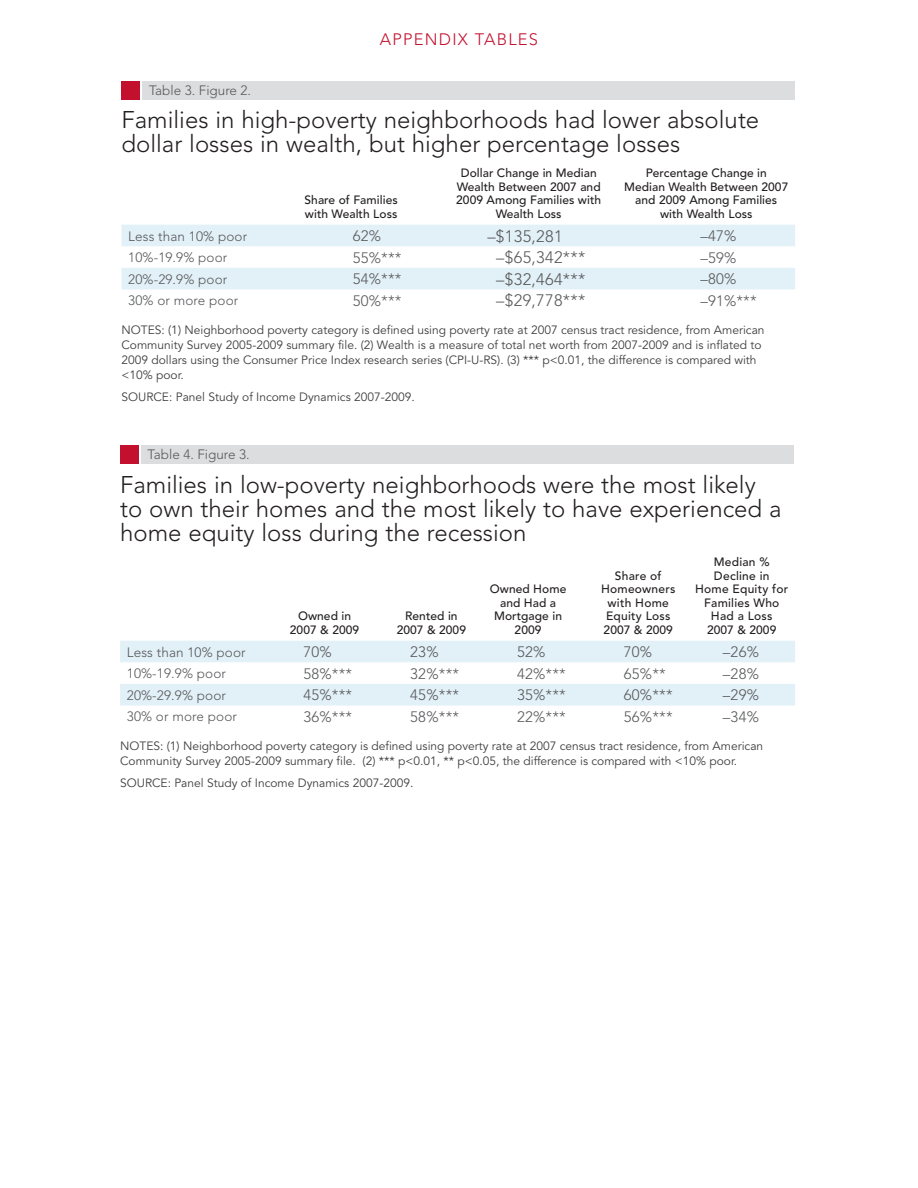
<style>
.page{position:relative;width:918px;height:1188px;background:#fff}
.page>*{position:absolute;margin:0;border:0;box-sizing:border-box;transform-origin:0 0}
.t1{font:300 24px/24px "Avenir LT Std";color:#231f20}
.t2{font:300 16.5px "Avenir LT Std";letter-spacing:.02em;color:#57585a}
.t3{font:300 16.5px "Avenir LT Std";letter-spacing:.075em;color:#c3102f}
.t4{font:300 15px "Avenir LT Std";letter-spacing:.01em;color:#57585a}
.t5{font:300 13.5px "Avenir LT Std";letter-spacing:.01em;color:#57585a}
.t6{font:12px/15px "Avenir LT Std";color:#3e3e3f}
.t7{font:500 12px/13.5px "Avenir LT Std";letter-spacing:.005em;color:#231f20;text-align:center}
</style>
<div class="page">
<svg style="left:122px;top:225px;width:673px;height:64px"></svg>
<div style="left:122px;top:81px;width:18px;height:18px;background:#c3102f"></div>
<div style="left:142px;top:81px;width:653px;height:18px;background:#dcdddf"></div>
<svg style="left:120px;top:641px;width:675px;height:65px;fill:#e2f0f7"></svg>
<div style="left:120px;top:445px;width:18px;height:18px;background:#c3102f"></div>
<div style="left:141px;top:445px;width:653px;height:18px;background:#dcdddf"></div>
<p class="t5" style="left:149px;top:82px;width:104px">Table 3. Figure 2.</p>
<h2 class="t3" style="left:380px;top:30px;width:160px">APPENDIX TABLES</h2>
<h1 class="t1" style="left:122px;top:108px;width:639px">Families in high-poverty neighborhoods had lower absolute dollar losses in wealth, but higher percentage losses</h1>
<p class="t7" style="left:305px;top:194px;width:95px;text-align:left">Share of Families with Wealth Loss</p>
<p class="t7" style="left:456px;top:167px;width:146px">Dollar Change in Median<br>Wealth Between 2007 and<br>2009 Among Families with<br>Wealth Loss</p>
<p class="t7" style="left:624px;top:167px;width:166px">Percentage Change in<br>Median Wealth Between 2007 and 2009 Among Families with Wealth Loss</p>
<p class="t5" style="left:128px;top:228px;width:120px">Less than 10% poor</p>
<p class="t4" style="left:353px;top:227px;width:30px">62%</p>
<h2 class="t2" style="left:487px;top:226px;width:77px">–$135,281</h2>
<p class="t4" style="left:700px;top:227px;width:37px">–47%</p>
<p class="t5" style="left:128px;top:250px;width:101px">10%-19.9% poor</p>
<p class="t4" style="left:353px;top:249px;width:50px">55%***</p>
<h2 class="t2" style="left:496px;top:248px;width:91px">–$65,342***</h2>
<p class="t4" style="left:700px;top:249px;width:37px">–59%</p>
<p class="t5" style="left:128px;top:271px;width:101px">20%-29.9% poor</p>
<p class="t4" style="left:353px;top:270px;width:50px">54%***</p>
<h2 class="t2" style="left:496px;top:269px;width:91px">–$32,464***</h2>
<p class="t4" style="left:700px;top:270px;width:37px">–80%</p>
<p class="t5" style="left:128px;top:293px;width:112px">30% or more poor</p>
<p class="t4" style="left:353px;top:292px;width:50px">50%***</p>
<h2 class="t2" style="left:496px;top:291px;width:91px">–$29,778***</h2>
<p class="t4" style="left:700px;top:292px;width:58px">–91%***</p>
<p class="t6" style="left:122px;top:322px;width:645px">NOTES: (1) Neighborhood poverty category is defined using poverty rate at 2007 census tract residence, from American Community Survey 2005-2009 summary file. (2) Wealth is a measure of total net worth from 2007-2009 and is inflated to 2009 dollars using the Consumer Price Index research series (CPI-U-RS). (3) *** p&lt;0.01, the difference is compared with &lt;10% poor.</p>
<p class="t6" style="left:122px;top:390px;width:295px">SOURCE: Panel Study of Income Dynamics 2007-2009.</p>
<p class="t5" style="left:148px;top:447px;width:104px">Table 4. Figure 3.</p>
<h1 class="t1" style="left:120px;top:472px;width:663px">Families in low-poverty neighborhoods were the most likely to own their homes and the most likely to have experienced a home equity loss during the recession</h1>
<p class="t7" style="left:290px;top:610px;width:71px">Owned in<br>2007 &amp; 2009</p>
<p class="t7" style="left:397px;top:610px;width:71px">Rented in<br>2007 &amp; 2009</p>
<p class="t7" style="left:490px;top:583px;width:78px">Owned Home and Had a<br>Mortgage in<br>2009</p>
<p class="t7" style="left:601px;top:569px;width:76px">Share of<br>Homeowners with Home<br>Equity Loss<br>2007 &amp; 2009</p>
<p class="t7" style="left:695px;top:556px;width:95px">Median %<br>Decline in<br>Home Equity for<br>Families Who<br>Had a Loss<br>2007 &amp; 2009</p>
<p class="t5" style="left:127px;top:644px;width:120px">Less than 10% poor</p>
<p class="t4" style="left:304px;top:643px;width:30px">70%</p>
<p class="t4" style="left:410px;top:643px;width:30px">23%</p>
<p class="t4" style="left:517px;top:643px;width:30px">52%</p>
<p class="t4" style="left:624px;top:643px;width:30px">70%</p>
<p class="t4" style="left:723px;top:643px;width:38px">–26%</p>
<p class="t5" style="left:127px;top:666px;width:101px">10%-19.9% poor</p>
<p class="t4" style="left:304px;top:665px;width:50px">58%***</p>
<p class="t4" style="left:410px;top:665px;width:51px">32%***</p>
<p class="t4" style="left:517px;top:665px;width:50px">42%***</p>
<p class="t4" style="left:624px;top:665px;width:44px">65%**</p>
<p class="t4" style="left:723px;top:665px;width:38px">–28%</p>
<p class="t5" style="left:127px;top:687px;width:101px">20%-29.9% poor</p>
<p class="t4" style="left:304px;top:686px;width:50px">45%***</p>
<p class="t4" style="left:410px;top:686px;width:51px">45%***</p>
<p class="t4" style="left:517px;top:686px;width:50px">35%***</p>
<p class="t4" style="left:624px;top:686px;width:51px">60%***</p>
<p class="t4" style="left:723px;top:686px;width:38px">–29%</p>
<p class="t5" style="left:127px;top:709px;width:112px">30% or more poor</p>
<p class="t4" style="left:304px;top:708px;width:50px">36%***</p>
<p class="t4" style="left:410px;top:708px;width:51px">58%***</p>
<p class="t4" style="left:517px;top:708px;width:50px">22%***</p>
<p class="t4" style="left:624px;top:708px;width:51px">56%***</p>
<p class="t4" style="left:723px;top:708px;width:38px">–34%</p>
<p class="t6" style="left:120px;top:738px;width:645px">NOTES: (1) Neighborhood poverty category is defined using poverty rate at 2007 census tract residence, from American<br>Community Survey 2005-2009 summary file. (2) *** p&lt;0.01, ** p&lt;0.05, the difference is compared with &lt;10% poor.</p>
<p class="t6" style="left:120px;top:776px;width:295px">SOURCE: Panel Study of Income Dynamics 2007-2009.</p>
</div>
